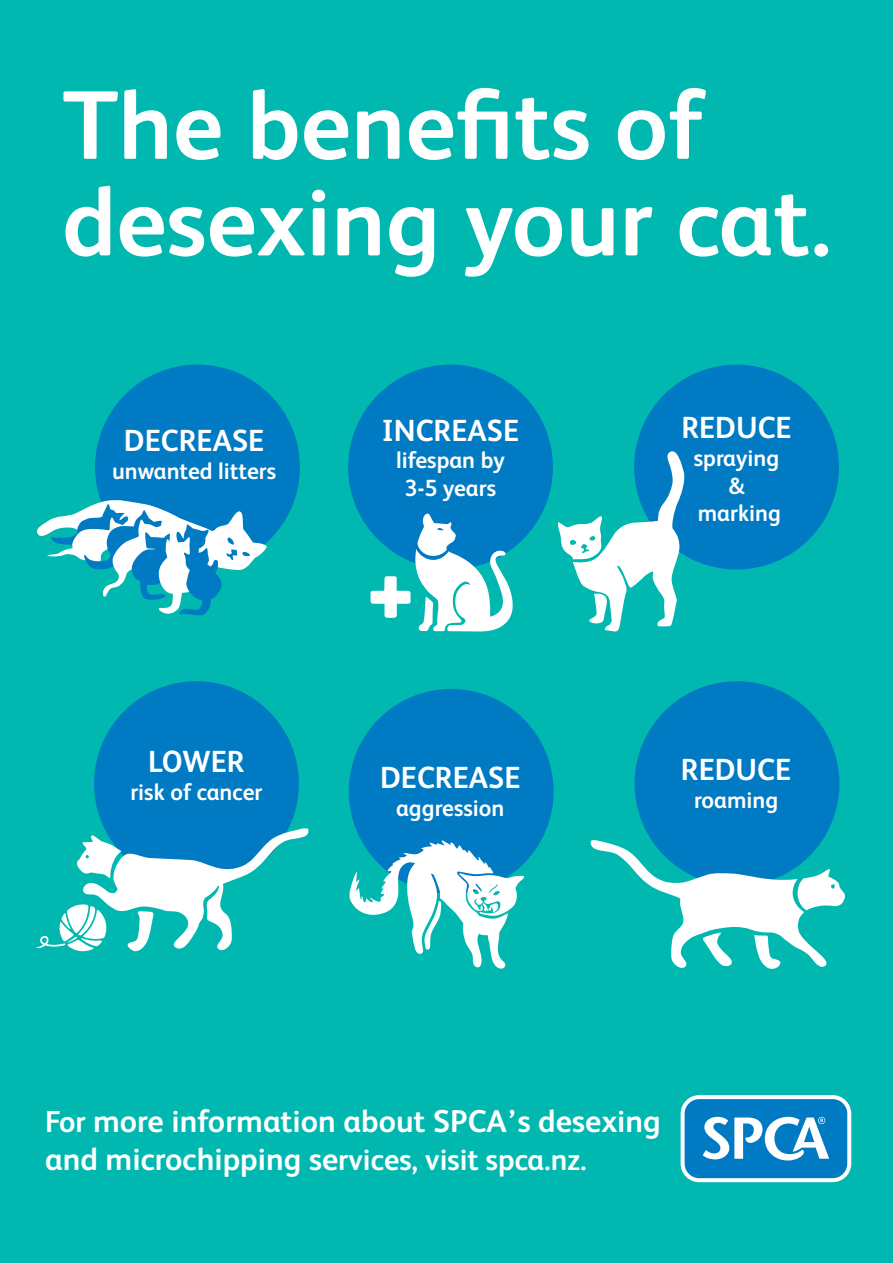
<style>
.page{position:relative;width:893px;height:1263px;background:#00b8b0}
.page>*{position:absolute;margin:0;border:0;box-sizing:border-box;transform-origin:0 0}
.t1{font:700 97.35px/96.6px "FS Albert";color:#fff}
.t2{font:700 31.5px "FS Albert";color:#fff}
.t3{font:700 30.6px "FS Albert";color:#fff}
.t4{font:700 30.3px "FS Albert";color:#fff}
.t5{font:700 23.4px/27.6px "FS Albert";color:#fff;text-align:center}
.s1{font-size:30.3px}
.s2{font-size:31.5px}
</style>
<div class="page">
<div style="left:635px;top:681px;width:204px;height:205px;background:#007ac2;border-radius:50%"></div>
<svg style="left:590px;top:839px;width:255px;height:130px"></svg>
<div style="left:94px;top:681px;width:205px;height:205px;background:#007ac2;border-radius:50%"></div>
<svg style="left:36px;top:828px;width:272px;height:124px"></svg>
<div style="left:348px;top:365px;width:205px;height:204px;background:#007ac2;border-radius:50%"></div>
<svg style="left:370px;top:513px;width:143px;height:118px"></svg>
<div style="left:95px;top:365px;width:205px;height:204px;background:#007ac2;border-radius:50%"></div>
<svg style="left:36px;top:499px;width:231px;height:116px"></svg>
<div style="left:634px;top:365px;width:205px;height:204px;background:#007ac2;border-radius:50%"></div>
<svg style="left:681px;top:1095px;width:170px;height:87px;background:#49a1d3"></svg>
<div style="left:349px;top:689px;width:205px;height:205px;background:#007ac2;border-radius:50%"></div>
<svg style="left:558px;top:449px;width:128px;height:183px"></svg>
<svg style="left:349px;top:840px;width:176px;height:129px"></svg>
<h1 class="t1" style="left:62px;top:76px;width:771px">The benefits of desexing your cat.</h1>
<h3 class="t3" style="left:124px;top:423px;width:142px">DECREASE</h3>
<p class="t5" style="left:112px;top:457px;width:166px">unwanted litters</p>
<h3 class="t3" style="left:148px;top:744px;width:98px">LOWER</h3>
<p class="t5" style="left:130px;top:778px;width:134px">risk of cancer</p>
<h3 class="t3" style="left:382px;top:412px;width:139px">INCREASE</h3>
<p class="t5" style="left:396px;top:446px;width:110px">lifespan by<br>3-5 years</p>
<h3 class="t3" style="left:380px;top:760px;width:142px">DECREASE</h3>
<p class="t5" style="left:396px;top:793px;width:110px">aggression</p>
<h3 class="t3" style="left:681px;top:410px;width:112px">REDUCE</h3>
<p class="t5" style="left:694px;top:444px;width:89px">spraying &amp; marking</p>
<h3 class="t3" style="left:681px;top:752px;width:112px">REDUCE</h3>
<p class="t5" style="left:694px;top:786px;width:86px">roaming</p>
<h2 class="t2" style="left:45px;top:1103px;width:617px"><span class="s1">For</span> more information about SPCA’s desexing</h2>
<p class="t4" style="left:45px;top:1142px;width:543px"><span class="s2">and microchipping se</span>rvices, visit spca.nz.</p>
</div>
